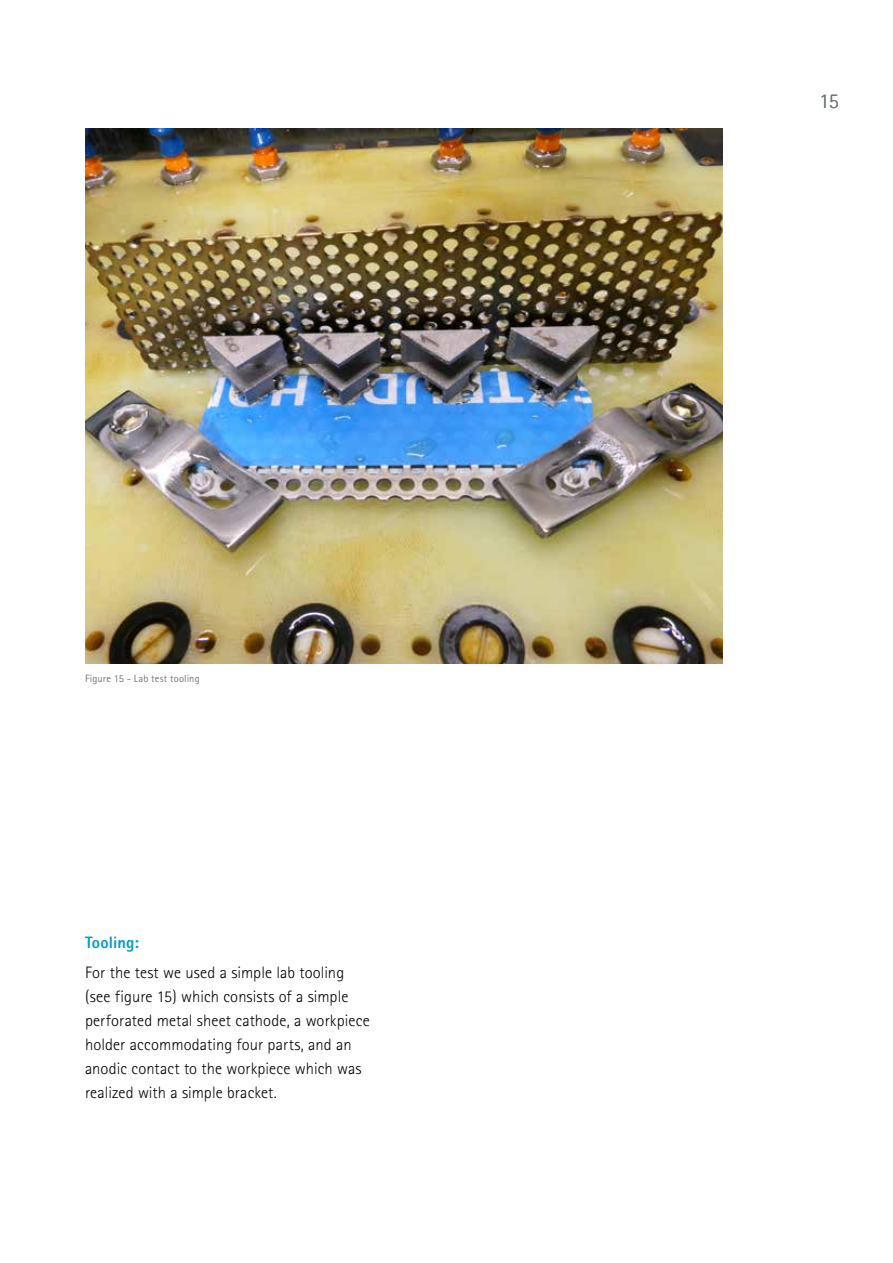
<style>
.page{position:relative;width:893px;height:1263px;background:#fff}
.page>*{position:absolute;margin:0;border:0;box-sizing:border-box;transform-origin:0 0}
.t1{font:300 21px "Rotis Sans Serif";color:#717879}
.t2{font:300 16.5px/24px "Rotis Sans Serif";letter-spacing:.005em;color:#000}
.t3{font:800 16.5px "Rotis Sans Serif Pro";letter-spacing:.005em;color:#0098d1}
.t4{font:10.5px "Rotis Sans Serif Pro";letter-spacing:.015em;color:#717879}
</style>
<div class="page">
<img style="left:85px;top:129px;width:638px;height:535px">
<p class="t4" style="left:85px;top:672px;width:116px">Figure 15 - Lab test tooling</p>
<p class="t3" style="left:85px;top:932px;width:55px">Tooling:</p>
<p class="t2" style="left:85px;top:960px;width:286px">For the test we used a simple lab tooling (see figure 15) which consists of a simple perforated metal sheet cathode, a workpiece holder accommodating four parts, and an anodic contact to the workpiece which was realized with a simple bracket.</p>
<p class="t1" style="left:819px;top:89px;width:21px">15</p>
</div>
